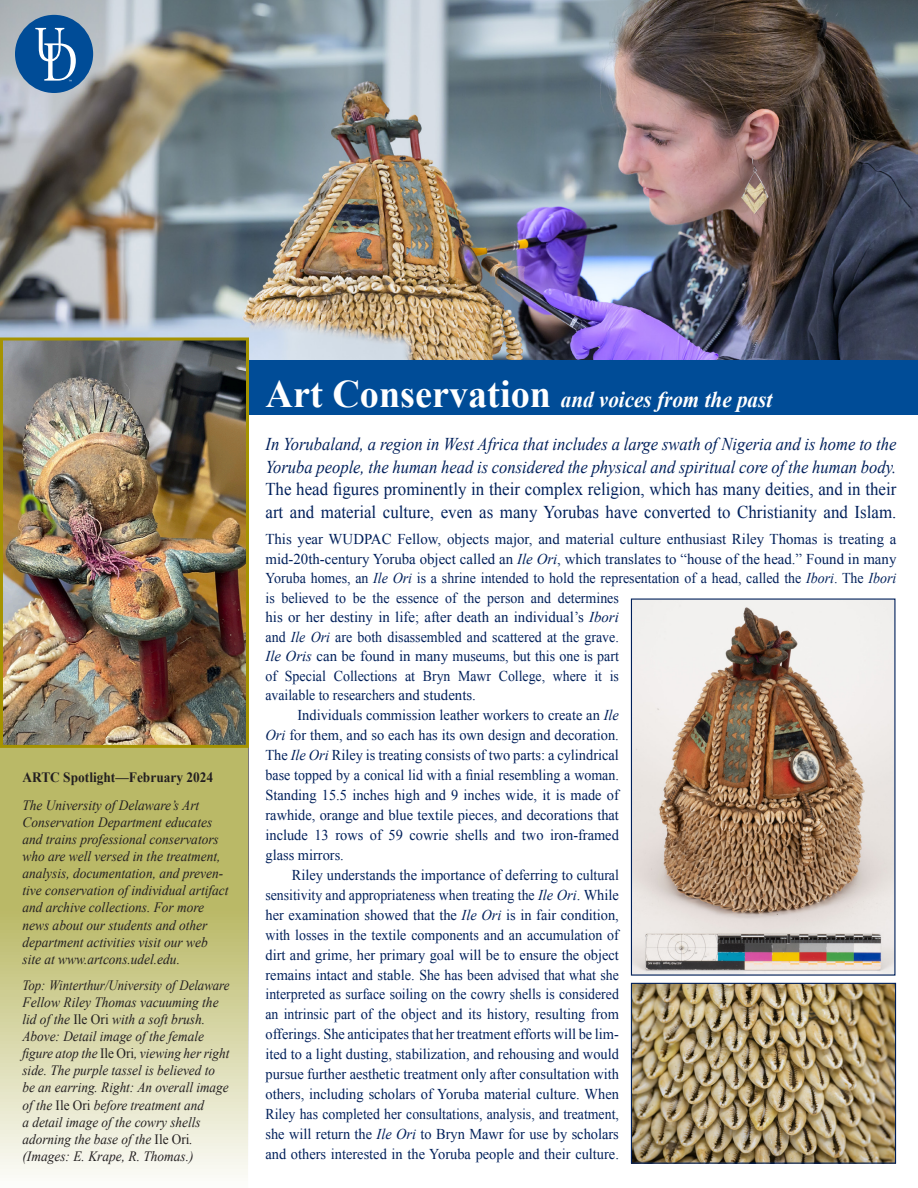
<style>
.page{position:relative;width:918px;height:1188px;background:#fff}
.page>*{position:absolute;margin:0;border:0;box-sizing:border-box;transform-origin:0 0}
.t1{font:italic 700 22.5px "Times New Roman";color:#fff;scale:.94 1}
.t2{font:italic 18px/22.5px "Times New Roman";color:#00205b;scale:.92 1}
.t3{font:18px/22.5px "Times New Roman";color:#00205b;scale:.92 1}
.t4{font:15px/20px "Times New Roman";color:#00205b;scale:.96 1}
.t5{font:15px/19.5px "Times New Roman";color:#00205b;scale:.93 1}
.t6{font:15px/20px "Times New Roman";color:#00205b;scale:.92 1}
.t7{font:15px "Times New Roman";color:#00205b}
.t8{font:italic 14.25px/17.1px "Times New Roman";color:#231f20;scale:.94 1}
.t9{font:italic 14.25px/17.1px "Times New Roman";color:#231f20;scale:.93 1}
.t10{font:italic 14.25px/17.1px "Times New Roman";color:#231f20;scale:.95 1}
.t11{font:italic 14.25px "Times New Roman";color:#231f20;scale:.9 1}
.t12{font:700 14.25px "Times New Roman";color:#231f20;scale:.94 1}
.s1{font-style:normal}
.s2{font-style:normal;font-size:39px}
.s3{font-style:italic}
</style>
<div class="page">
<svg style="left:0;top:748px;width:249px;height:427px;background:#cdcc92"></svg>
<img style="left:0;top:0;width:918px;height:361px">
<div style="left:1px;top:361px;width:917px;height:54px;background:#004c97"></div>
<img style="left:4px;top:342px;width:241px;height:402px">
<div style="left:0;top:338px;width:249px;height:410px;border:3px solid #a59301"></div>
<div style="left:15px;top:15px;width:78px;height:78px;background:#004c97;border-radius:50%"></div>
<svg style="left:35px;top:28px;width:41px;height:53px"></svg>
<img style="left:633px;top:600px;width:261px;height:374px">
<img style="left:633px;top:985px;width:261px;height:177px">
<div style="left:631px;top:983px;width:265px;height:181px;border:1px solid #00205b"></div>
<p class="t12" style="left:22px;top:767px;width:204px">ARTC Spotlight—February 2024</p>
<p class="t8" style="left:22px;top:796px;width:190px">The University of Delaware’s Art</p>
<p class="t8" style="left:22px;top:813px;width:221px">Conservation Department educates and trains professional conservators who are well versed in the treatment, analysis, documentation, and preven&shy;tive conservation of individual artifact and archive collections. For more news about our students and other department activities visit our web</p>
<p class="t8" style="left:22px;top:950px;width:169px">site at www.artcons.udel.edu.</p>
<p class="t11" style="left:22px;top:975px;width:232px">Top: Winterthur/University of Delaware</p>
<p class="t10" style="left:22px;top:993px;width:208px">Fellow Riley Thomas vacuuming the lid of the <span class="s1">Ile Ori</span> with a soft brush.<br>Above: Detail image of the female</p>
<p class="t9" style="left:22px;top:1045px;width:224px">figure atop the <span class="s1">Ile Ori</span>, viewing her right</p>
<p class="t9" style="left:22px;top:1062px;width:209px">side. The purple tassel is believed to</p>
<p class="t9" style="left:22px;top:1079px;width:223px">be an earring. Right: An overall image</p>
<p class="t9" style="left:22px;top:1096px;width:197px">of the <span class="s1">Ile Ori</span> before treatment and a detail image of the cowry shells adorning the base of the <span class="s1">Ile Ori</span>.</p>
<p class="t8" style="left:22px;top:1147px;width:184px">(Images: E. Krape, R. Thomas.)</p>
<p class="t1" style="left:266px;top:384px;width:541px"><span class="s2">Art Conservation</span> and voices from the past</p>
<p class="t2" style="left:266px;top:433px;width:687px">In Yorubaland, a region in West Africa that includes a large swath of Nigeria and is home to the<br>Yoruba people, the human head is considered the physical and spiritual core of the human body.</p>
<p class="t3" style="left:266px;top:478px;width:687px">The head figures prominently in their complex religion, which has many deities, and in their art and material culture, even as many Yorubas have converted to Christianity and Islam.</p>
<p class="t7" style="left:266px;top:529px;width:632px">This year WUDPAC Fellow, objects major, and material culture enthusiast Riley Thomas is treating a</p>
<p class="t7" style="left:266px;top:549px;width:632px">mid-20th-century Yoruba object called an <span class="s3">Ile Ori</span>, which translates to “house of the head.” Found in many</p>
<p class="t5" style="left:266px;top:568px;width:680px">Yoruba homes, an <span class="s3">Ile Ori</span> is a shrine intended to hold the representation of a head, called the <span class="s3">Ibori</span>. The <span class="s3">Ibori </span>is believed to be the essence of the person and determines</p>
<p class="t7" style="left:266px;top:607px;width:355px">his or her destiny in life; after death an individual’s <span class="s3">Ibori</span></p>
<p class="t5" style="left:266px;top:627px;width:382px">and <span class="s3">Ile Ori</span> are both disassembled and scattered at the grave.</p>
<p class="t7" style="left:266px;top:646px;width:355px"><span class="s3">Ile Oris</span> can be found in many museums, but this one is part</p>
<p class="t5" style="left:266px;top:666px;width:382px">of Special Collections at Bryn Mawr College, where it is</p>
<p class="t6" style="left:266px;top:685px;width:230px">available to researchers and students.</p>
<p class="t4" style="left:297px;top:705px;width:336px">Individuals commission leather workers to create an <span class="s3">Ile</span></p>
<p class="t4" style="left:266px;top:725px;width:370px"><span class="s3">Ori</span> for them, and so each has its own design and decoration.</p>
<p class="t4" style="left:266px;top:745px;width:370px">The <span class="s3">Ile Ori</span> Riley is treating consists of two parts: a cylindrical</p>
<p class="t5" style="left:266px;top:765px;width:382px">base topped by a conical lid with a finial resembling a woman.</p>
<p class="t4" style="left:266px;top:785px;width:370px">Standing 15.5 inches high and 9 inches wide, it is made of</p>
<p class="t4" style="left:266px;top:805px;width:370px">rawhide, orange and blue textile pieces, and decorations that</p>
<p class="t4" style="left:266px;top:825px;width:370px">include 13 rows of 59 cowrie shells and two iron-framed</p>
<p class="t4" style="left:266px;top:845px;width:83px">glass mirrors.</p>
<p class="t4" style="left:292px;top:865px;width:342px">Riley understands the importance of deferring to cultural</p>
<p class="t6" style="left:266px;top:885px;width:386px">sensitivity and appropriateness when treating the <span class="s3">Ile Ori</span>. While</p>
<p class="t4" style="left:266px;top:904px;width:370px">her examination showed that the <span class="s3">Ile Ori</span> is in fair condition,</p>
<p class="t5" style="left:266px;top:925px;width:382px">with losses in the textile components and an accumulation of</p>
<p class="t4" style="left:266px;top:944px;width:370px">dirt and grime, her primary goal will be to ensure the object</p>
<p class="t4" style="left:266px;top:964px;width:370px">remains intact and stable. She has been advised that what she</p>
<p class="t6" style="left:266px;top:984px;width:386px">interpreted as surface soiling on the cowry shells is considered</p>
<p class="t6" style="left:266px;top:1004px;width:386px">an intrinsic part of the object and its history, resulting from</p>
<p class="t4" style="left:266px;top:1024px;width:370px">offerings. She anticipates that her treatment efforts will be lim&shy;ited to a light dusting, stabilization, and rehousing and would</p>
<p class="t4" style="left:266px;top:1064px;width:370px">pursue further aesthetic treatment only after consultation with</p>
<p class="t4" style="left:266px;top:1084px;width:370px">others, including scholars of Yoruba material culture. When</p>
<p class="t6" style="left:266px;top:1104px;width:386px">Riley has completed her consultations, analysis, and treatment, she will return the <span class="s3">Ile Ori</span> to Bryn Mawr for use by scholars</p>
<p class="t4" style="left:266px;top:1144px;width:370px">and others interested in the Yoruba people and their culture.</p>
</div>
